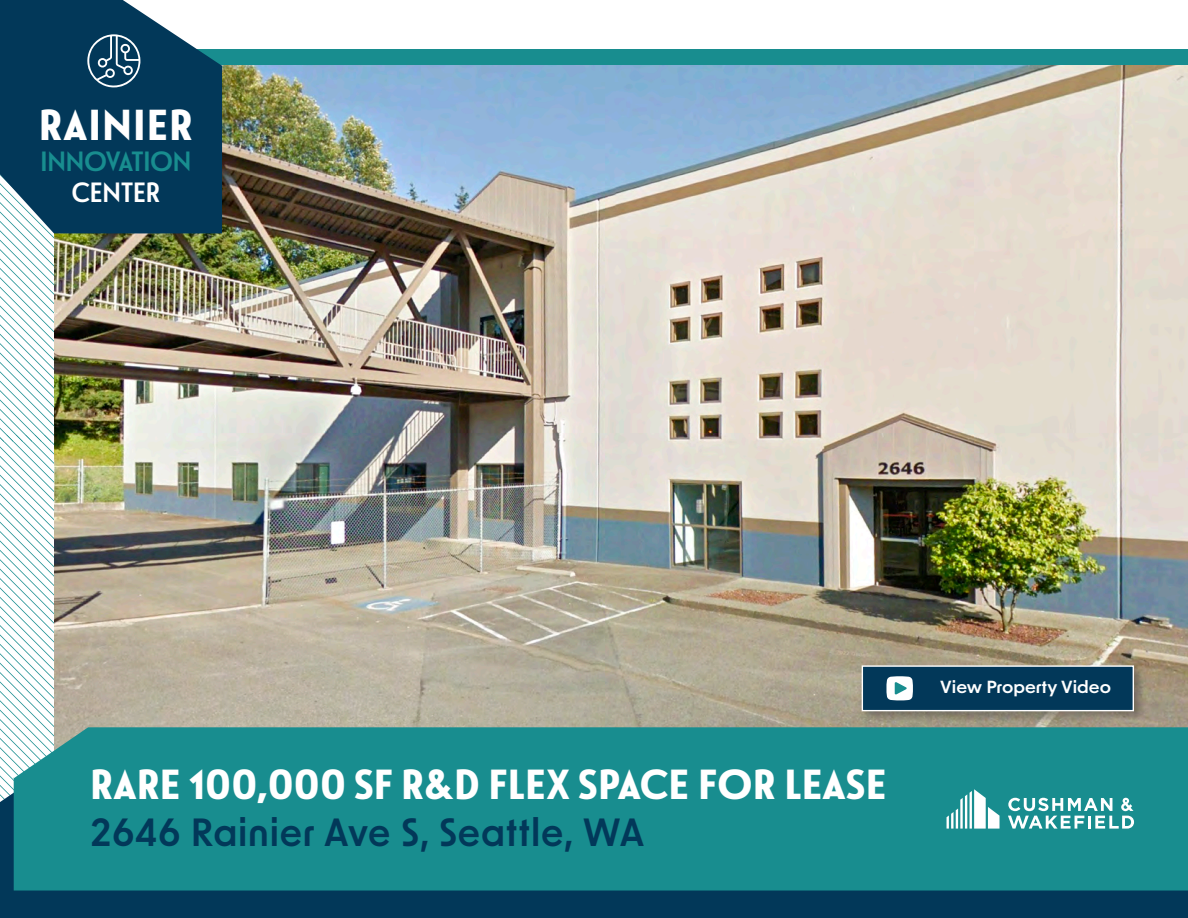
<style>
.page{position:relative;width:1188px;height:918px;background:#fff}
.page>*{position:absolute;margin:0;border:0;box-sizing:border-box;transform-origin:0 0}
.t1{font:900 43.35px "Le Havre";letter-spacing:.04em;color:#fff}
.t2{font:900 42px "Le Havre";letter-spacing:.02em;color:#fff}
.t3{font:600 37.5px "New Order";letter-spacing:.02em;color:#023859}
.t4{font:700 27.75px "Le Havre";color:#188d8f}
.t5{font:700 27.75px "Le Havre";color:#fff}
.t6{font:600 16.65px "New Order";color:#fff;scale:1.09 1}
</style>
<div class="page">
<div style="left:187px;top:49px;width:1001px;height:20px;background:#188d8f"></div>
<img style="left:178px;top:66px;width:1010px;height:661px">
<div style="left:0;top:814px;width:1188px;height:104px;background:#023859"></div>
<div style="left:14px;top:727px;width:1174px;height:164px;background:#188d8f"></div>
<svg style="left:947px;top:789px;width:53px;height:40px"></svg>
<svg style="left:1008px;top:798px;width:126px;height:31px"></svg>
<svg style="left:0;top:0;width:222px;height:233px;fill:#023859"></svg>
<img style="left:0;top:34px;width:178px;height:780px">
<div style="left:859px;top:663px;width:287px;height:61px;background:#231f20;opacity:.35"></div>
<div style="left:862px;top:665px;width:272px;height:46px;background:#023859;border:1px solid #fff"></div>
<svg style="left:886px;top:676px;width:27px;height:25px"></svg>
<p class="t1" style="left:39px;top:97px;width:155px">RAINIER</p>
<p class="t4" style="left:40px;top:144px;width:152px">INNOVATION</p>
<p class="t5" style="left:72px;top:175px;width:90px">CENTER</p>
<p class="t2" style="left:91px;top:758px;width:797px">RARE 100,000 SF R&amp;D FLEX SPACE FOR LEASE</p>
<p class="t3" style="left:91px;top:808px;width:555px">2646 Rainier Ave S, Seattle, WA</p>
<p class="t6" style="left:940px;top:676px;width:158px">View Property Video</p>
</div>
